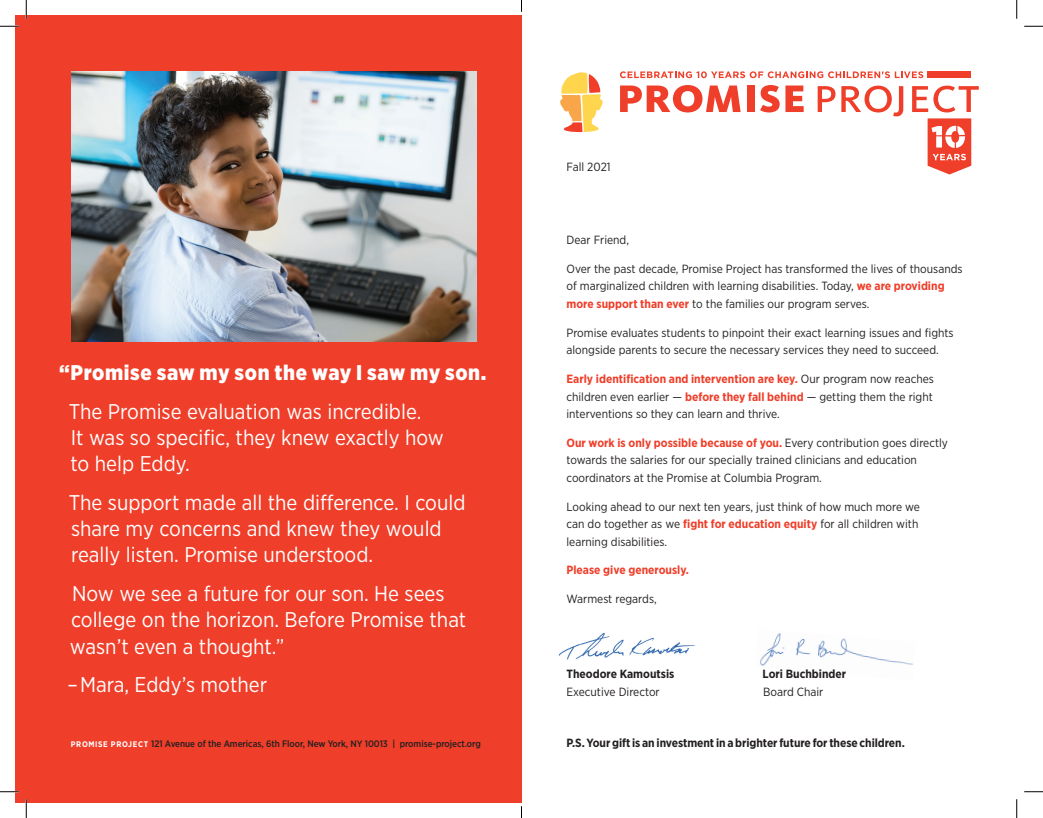
<style>
.page{position:relative;width:1043px;height:818px;background:#fff}
.page>*{position:absolute;margin:0;border:0;box-sizing:border-box;transform-origin:0 0}
.t1{font:21.25px/26.2px "Gotham Narrow";color:#fff}
.t2{font:900 21.25px "Gotham Narrow";letter-spacing:.03em;color:#fff}
.t3{font:11.88px/17.5px "Gotham Narrow";color:#231f20}
.t4{font:700 11.88px "Gotham Narrow";letter-spacing:-.005em;color:#231f20}
.t5{font:700 11.88px "Gotham Narrow";color:#ef3e29}
.t6{font:500 9.38px "Gotham Narrow";letter-spacing:-.005em;color:#231f20}
.s1{font-weight:700;color:#ef3e29}
.s2{font-weight:700;font-size:8.12px;color:#fff}
</style>
<div class="page">
<img style="left:760px;top:633px;width:153px;height:33px">
<img style="left:558px;top:632px;width:137px;height:28px">
<div style="left:15px;top:15px;width:506px;height:787px;background:#ef3e29"></div>
<img style="left:71px;top:71px;width:405px;height:270px">
<svg style="left:620px;top:85px;width:120px;height:27px"></svg>
<div style="left:746px;top:85px;width:8px;height:27px;background:#ef3e29"></div>
<svg style="left:760px;top:85px;width:19px;height:27px"></svg>
<svg style="left:785px;top:85px;width:18px;height:27px"></svg>
<svg style="left:817px;top:86px;width:18px;height:26px"></svg>
<svg style="left:841px;top:86px;width:62px;height:30px"></svg>
<svg style="left:912px;top:86px;width:66px;height:26px"></svg>
<svg style="left:560px;top:72px;width:43px;height:60px"></svg>
<div style="left:927px;top:72px;width:44px;height:6px;background:#ef3e29"></div>
<svg style="left:927px;top:118px;width:44px;height:56px"></svg>
<svg style="left:620px;top:71px;width:303px;height:7px"></svg>
<svg style="left:0;top:25px;width:19px;height:2px"></svg>
<svg style="left:1024px;top:25px;width:18px;height:2px"></svg>
<svg style="left:0;top:791px;width:19px;height:1px"></svg>
<svg style="left:1024px;top:791px;width:18px;height:1px"></svg>
<svg style="left:25px;top:0;width:2px;height:19px"></svg>
<svg style="left:25px;top:799px;width:2px;height:19px"></svg>
<svg style="left:1016px;top:0;width:1px;height:19px"></svg>
<svg style="left:1016px;top:799px;width:1px;height:19px"></svg>
<svg style="left:521px;top:806px;width:1px;height:12px"></svg>
<h1 class="t2" style="left:59px;top:359px;width:429px">“Promise saw my son the way I saw my son.</h1>
<h1 class="t1" style="left:69px;top:398px;width:376px">The Promise evaluation was incredible.<br>It was so specific, they knew exactly how to help Eddy.</h1>
<h1 class="t1" style="left:69px;top:489px;width:398px">The support made all the difference. I could share my concerns and knew they would really listen. Promise understood.</h1>
<h1 class="t1" style="left:70px;top:580px;width:398px">Now we see a future for our son. He sees college on the horizon. Before Promise that wasn’t even a thought.”</h1>
<h1 class="t1" style="left:67px;top:671px;width:201px">– Mara, Eddy’s mother</h1>
<p class="t3" style="left:566px;top:158px;width:46px">Fall 2021</p>
<p class="t3" style="left:566px;top:231px;width:64px">Dear Friend,</p>
<p class="t3" style="left:566px;top:260px;width:397px">Over the past decade, Promise Project has transformed the lives of thousands of marginalized children with learning disabilities. Today, <span class="s1">we are providing more support than ever</span> to the families our program serves.</p>
<p class="t3" style="left:566px;top:323px;width:389px">Promise evaluates students to pinpoint their exact learning issues and fights alongside parents to secure the necessary services they need to succeed.</p>
<p class="t3" style="left:566px;top:370px;width:369px;text-align:justify"><span class="s1">Early identification and intervention are key.</span> Our program now reaches children even earlier — <span class="s1">before they fall behind</span> — getting them the right interventions so they can learn and thrive.</p>
<p class="t3" style="left:566px;top:433px;width:383px"><span class="s1">Our work is only possible because of you.</span> Every contribution goes directly towards the salaries for our specially trained clinicians and education coordinators at the Promise at Columbia Program.</p>
<p class="t3" style="left:566px;top:497px;width:355px">Looking ahead to our next ten years, just think of how much more we can do together as we <span class="s1">fight for education equity</span> for all children with learning disabilities.</p>
<p class="t5" style="left:566px;top:563px;width:124px">Please give generously.</p>
<p class="t3" style="left:566px;top:590px;width:92px">Warmest regards,</p>
<p class="t4" style="left:566px;top:666px;width:109px">Theodore Kamoutsis</p>
<p class="t4" style="left:762px;top:666px;width:85px">Lori Buchbinder</p>
<p class="t3" style="left:566px;top:682px;width:95px">Executive Director</p>
<p class="t3" style="left:763px;top:682px;width:62px">Board Chair</p>
<p class="t6" style="left:71px;top:737px;width:411px"><span class="s2">PROMISE PROJECT</span> 121 Avenue of the Americas, 6th Floor, New York, NY 10013 | promise-project.org</p>
<p class="t4" style="left:566px;top:735px;width:340px">P.S. Your gift is an investment in a brighter future for these children.</p>
</div>
